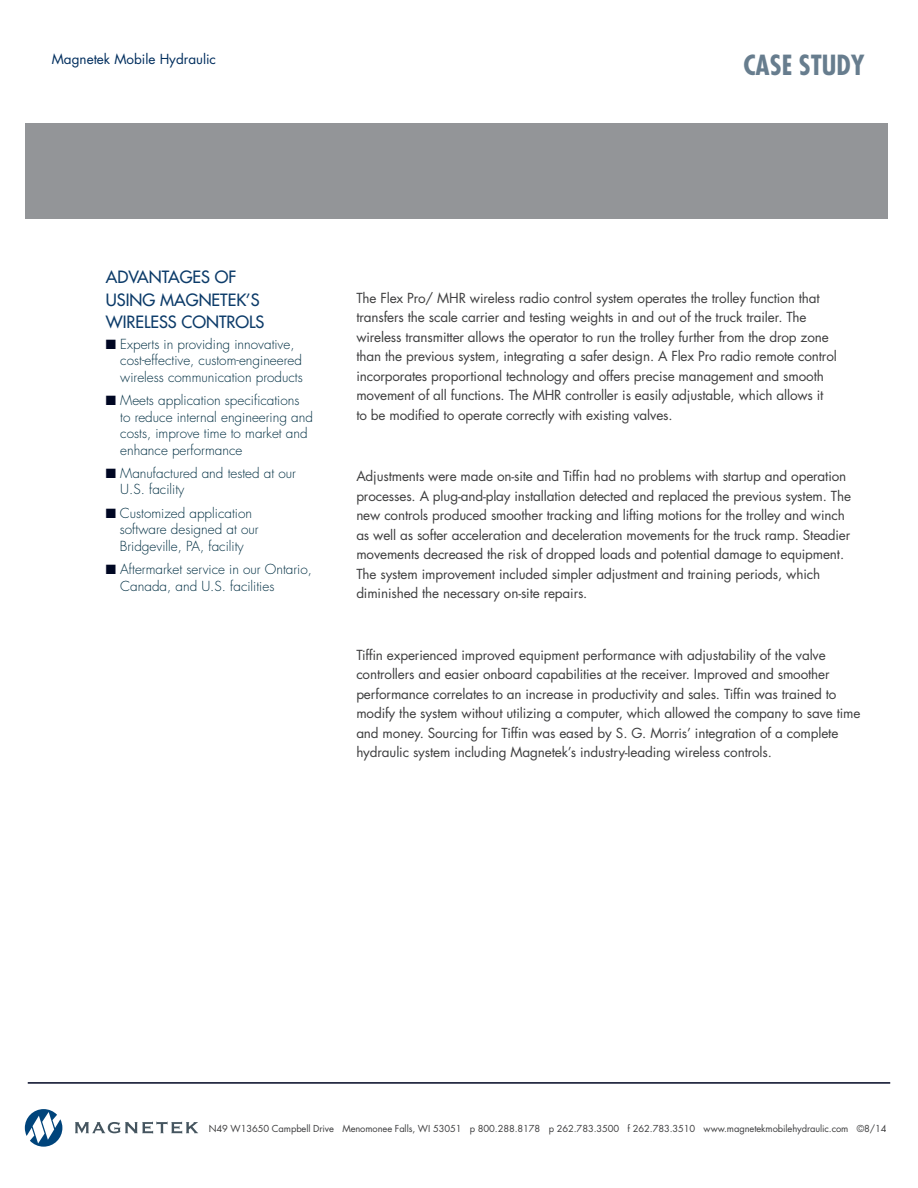
<style>
.page{position:relative;width:918px;height:1188px;background:#fff}
.page>*{position:absolute;margin:0;border:0;box-sizing:border-box;transform-origin:0 0}
.t1{font:700 condensed 27px "Futura";color:#677d8e}
.t2{font:16.5px/22.5px "Futura";color:#0c3b69}
.t3{font:13.5px/19.5px "Futura";letter-spacing:-.01em;color:#3e3e3f}
.t4{font:300 13.5px/16.5px "Futura";color:#012f43}
.t5{font:13.5px "Futura";color:#002e5e}
.t6{font:9.3px "Futura";letter-spacing:-.01em;color:#3e3e3f}
.s1{color:#000723}
</style>
<div class="page">
<hr style="left:28px;top:1082px;width:862px;height:2px;background:#000723">
<div style="left:25px;top:123px;width:862px;height:95px;background:#939598"></div>
<svg style="left:25px;top:1109px;width:37px;height:38px"></svg>
<svg style="left:75px;top:1122px;width:123px;height:12px"></svg>
<p class="t5" style="left:52px;top:51px;width:166px">Magnetek Mobile Hydraulic</p>
<h1 class="t1" style="left:743px;top:49px;width:123px">CASE STUDY</h1>
<p class="t2" style="left:106px;top:266px;width:160px">ADVANTAGES OF<br>USING MAGNETEK’S<br>WIRELESS CONTROLS</p>
<p class="t4" style="left:120px;top:336px;width:184px;text-indent:-14px"><span class="s1">■</span> Experts in providing innovative, cost-effective, custom-engineered wireless communication products</p>
<p class="t4" style="left:120px;top:392px;width:194px;text-indent:-14px"><span class="s1">■</span> Meets application specifications to reduce internal engineering and costs, improve time to market and enhance performance</p>
<p class="t4" style="left:120px;top:465px;width:177px;text-indent:-14px"><span class="s1">■</span> Manufactured and tested at our<br>U.S. facility</p>
<p class="t4" style="left:120px;top:505px;width:140px;text-indent:-14px"><span class="s1">■</span> Customized application software designed at our<br>Bridgeville, PA, facility</p>
<p class="t4" style="left:120px;top:561px;width:193px;text-indent:-14px"><span class="s1">■</span> Aftermarket service in our Ontario,<br>Canada, and U.S. facilities</p>
<p class="t3" style="left:356px;top:288px;width:482px">The Flex Pro/ MHR wireless radio control system operates the trolley function that transfers the scale carrier and testing weights in and out of the truck trailer. The wireless transmitter allows the operator to run the trolley further from the drop zone than the previous system, integrating a safer design. A Flex Pro radio remote control incorporates proportional technology and offers precise management and smooth movement of all functions. The MHR controller is easily adjustable, which allows it to be modified to operate correctly with existing valves.</p>
<p class="t3" style="left:356px;top:467px;width:496px">Adjustments were made on-site and Tiffin had no problems with startup and operation processes. A plug-and-play installation detected and replaced the previous system. The new controls produced smoother tracking and lifting motions for the trolley and winch as well as softer acceleration and deceleration movements for the truck ramp. Steadier movements decreased the risk of dropped loads and potential damage to equipment.<br>The system improvement included simpler adjustment and training periods, which diminished the necessary on-site repairs.</p>
<p class="t3" style="left:356px;top:645px;width:506px">Tiffin experienced improved equipment performance with adjustability of the valve controllers and easier onboard capabilities at the receiver. Improved and smoother performance correlates to an increase in productivity and sales. Tiffin was trained to modify the system without utilizing a computer, which allowed the company to save time and money. Sourcing for Tiffin was eased by S. G. Morris’ integration of a complete hydraulic system including Magnetek’s industry-leading wireless controls.</p>
<p class="t6" style="left:209px;top:1122px;width:679px">N49 W13650 Campbell Drive Menomonee Falls, WI 53051 p 800.288.8178 p 262.783.3500 f 262.783.3510 www.magnetekmobilehydraulic.com ©8/14</p>
</div>
